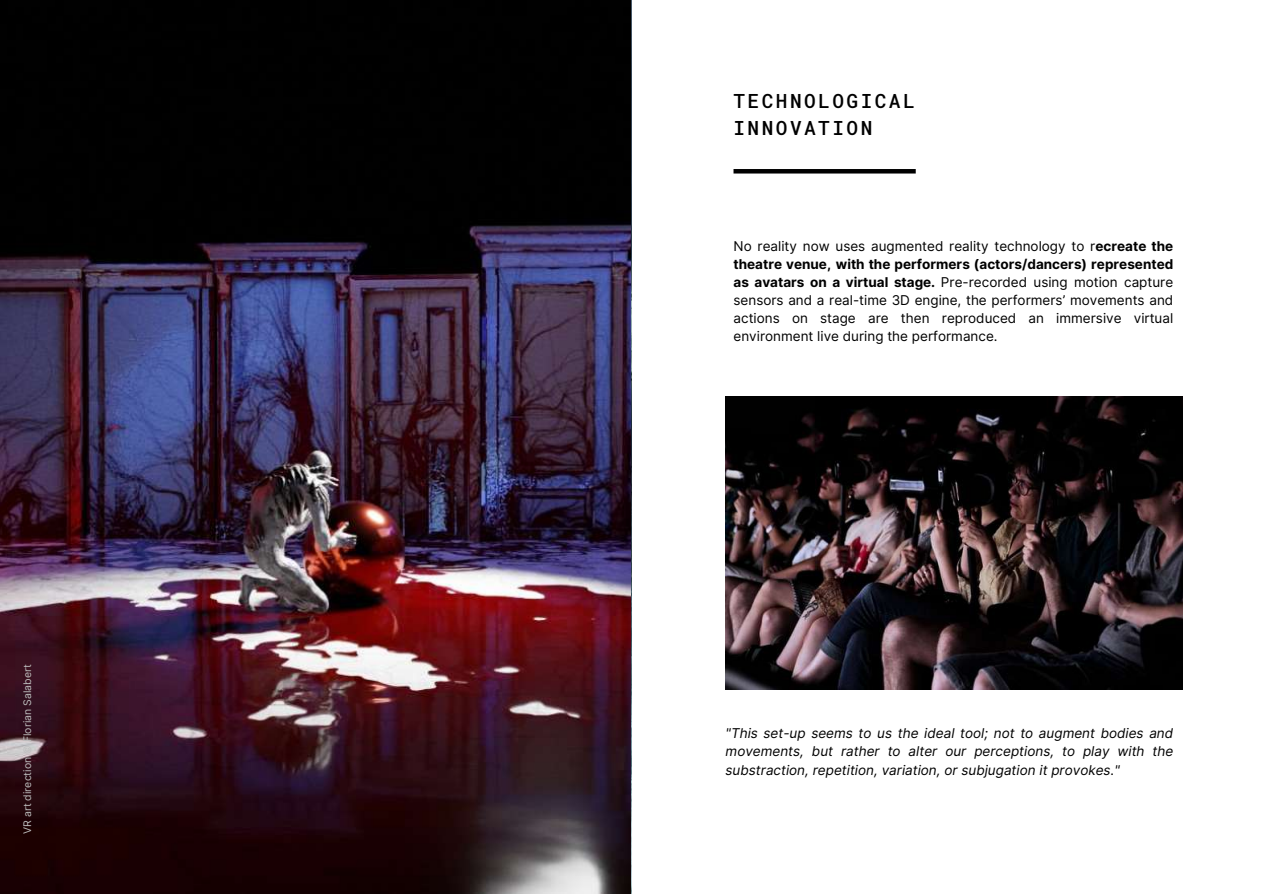
<style>
.page{position:relative;width:1263px;height:894px;background:#fff}
.page>*{position:absolute;margin:0;border:0;box-sizing:border-box;transform-origin:0 0}
.t1{font:500 19.5px/27px "Roboto Mono";letter-spacing:.125em;color:#000}
.t2{font:13.5px/18px "Inter";color:#000;text-align:justify}
.t3{font:italic 13.5px/18px "Inter";color:#000;text-align:justify}
.t4{font:10.5px "Inter";color:#bdbdbd}
.s1{font-weight:700}
</style>
<div class="page">
<img style="left:0;top:0;width:631px;height:893px">
<hr style="left:733px;top:169px;width:183px;height:4px;background:#000">
<img style="left:726px;top:396px;width:456px;height:293px">
<p class="t4" style="left:21px;top:833px;width:171px;rotate:-90deg">VR art direction © Florian Salabert</p>
<h1 class="t1" style="left:733px;top:86px;width:183px">TECHNOLOGICAL<br>INNOVATION</h1>
<p class="t2" style="left:733px;top:237px;width:441px">No reality now uses augmented reality technology to r<span class="s1">ecreate the theatre venue, with the performers (actors/dancers) represented as avatars on a virtual stage.</span> Pre-recorded using motion capture sensors and a real-time 3D engine, the performers’ movements and actions on stage are then reproduced an immersive virtual environment live during the performance.</p>
<p class="t3" style="left:726px;top:724px;width:449px">"This set-up seems to us the ideal tool; not to augment bodies and movements, but rather to alter our perceptions, to play with the substraction, repetition, variation, or subjugation it provokes."</p>
</div>
